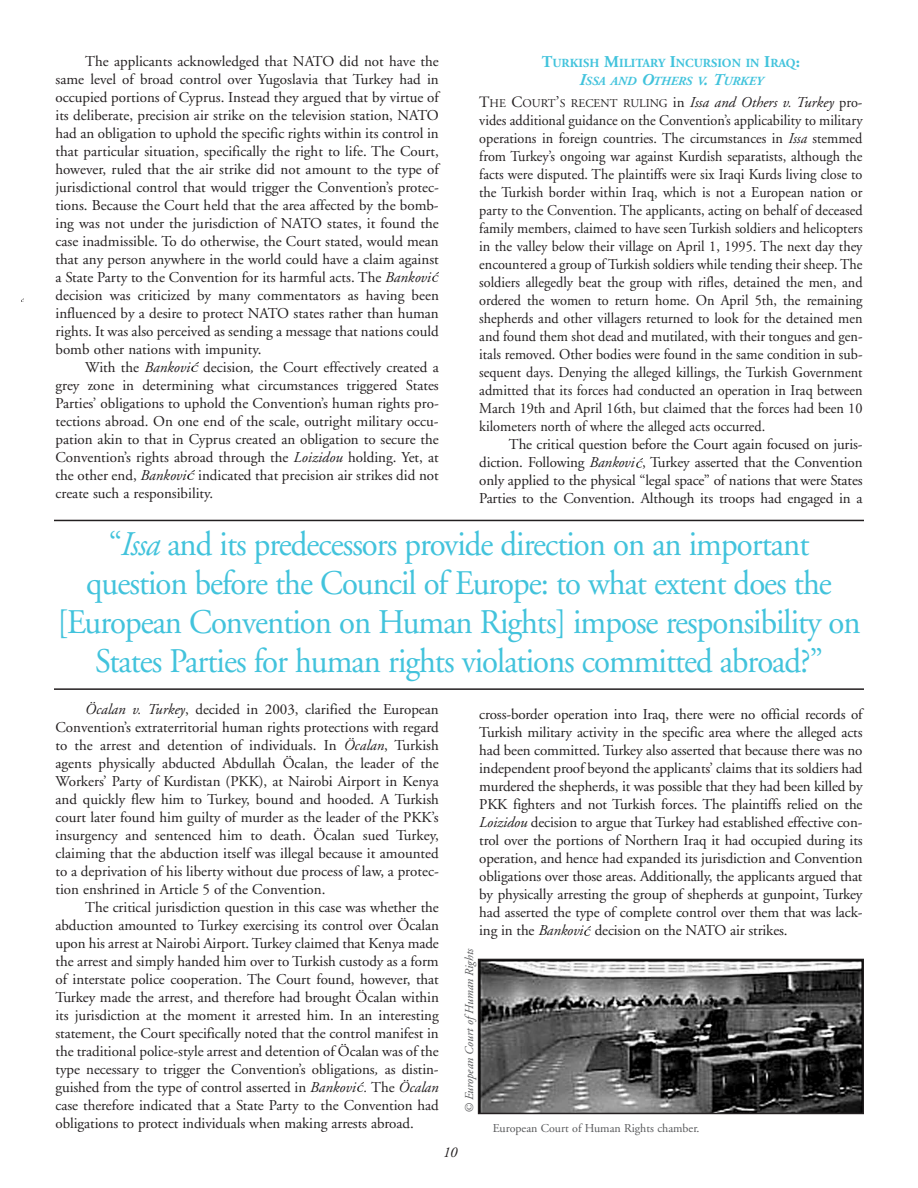
<style>
.page{position:relative;width:918px;height:1188px;background:#fff}
.page>*{position:absolute;margin:0;border:0;box-sizing:border-box;transform-origin:0 0}
.t1{font:34.5px/39px "Adobe Garamond";letter-spacing:-.03em;color:#42c3dc;text-align:center;scale:.95 1}
.t2{font:15px/18px "Adobe Garamond";color:#231f20;text-align:justify}
.t3{font:italic 15px "Adobe Garamond";color:#231f20;scale:.95 1}
.t4{font:700 12.3px/18px "Adobe Garamond";color:#42c3dc;text-align:center}
.t5{font:12px "Adobe Garamond";color:#57585a}
.t6{font:italic 12px "Adobe Garamond";color:#57585a}
.s1{font-style:italic}
.s2{font-size:16.5px}
.s3{font-style:italic;font-size:16.5px}
.s4{font-size:15.75px}
.s5{font-size:11.85px}
</style>
<div class="page">
<svg style="left:585px;top:926px;width:6px;height:9px"></svg>
<svg style="left:636px;top:458px;width:6px;height:9px"></svg>
<svg style="left:358px;top:1082px;width:6px;height:10px"></svg>
<svg style="left:188px;top:470px;width:6px;height:10px"></svg>
<svg style="left:192px;top:362px;width:6px;height:10px"></svg>
<svg style="left:433px;top:272px;width:6px;height:10px"></svg>
<hr style="left:54px;top:520px;width:810px;height:1px;background:#231f20">
<hr style="left:54px;top:688px;width:810px;height:2px;background:#231f20">
<img style="left:481px;top:962px;width:380px;height:149px">
<div style="left:478px;top:959px;width:386px;height:155px;border:2px solid #231f20"></div>
<p class="t2" style="left:56px;top:53px;width:385px;text-align:left;text-indent:30px">The applicants acknowledged that NATO did not have the same level of broad control over Yugoslavia that Turkey had in occupied portions of Cyprus. Instead they argued that by virtue of its deliberate, precision air strike on the television station, NATO had an obligation to uphold the specific rights within its control in that particular situation, specifically the right to life. The Court, however, ruled that the air strike did not amount to the type of jurisdictional control that would trigger the Convention’s protec&shy;tions. Because the Court held that the area affected by the bomb&shy;ing was not under the jurisdiction of NATO states, it found the case inadmissible. To do otherwise, the Court stated, would mean that any person anywhere in the world could have a claim against a State Party to the Convention for its harmful acts. The <span class="s1">Bankovi </span>decision was criticized by many commentators as having been influenced by a desire to protect NATO states rather than human rights. It was also perceived as sending a message that nations could bomb other nations with impunity.</p>
<p class="t2" style="left:55px;top:359px;width:385px;text-indent:30px">With the <span class="s1">Bankovi</span> decision<span class="s1">,</span> the Court effectively created a grey zone in determining what circumstances triggered States Parties’ obligations to uphold the Convention’s human rights pro&shy;tections abroad. On one end of the scale, outright military occu&shy;pation akin to that in Cyprus created an obligation to secure the Convention’s rights abroad through the <span class="s1">Loizidou</span> holding. Yet, at the other end, <span class="s1">Bankovi</span> indicated that precision air strikes did not create such a responsibility.</p>
<p class="t4" style="left:542px;top:55px;width:260px"><span class="s2">T</span>URKISH <span class="s2">M</span>ILITARY <span class="s2">I</span>NCURSION IN <span class="s2">I</span>RAQ<span class="s2">:<br></span><span class="s3">I</span><span class="s1">SSA AND</span> <span class="s3">O</span><span class="s1">THERS V</span><span class="s3">. T</span><span class="s1">URKEY</span></p>
<p class="t2" style="left:479px;top:95px;width:385px"><span class="s4">T</span><span class="s5">HE</span> <span class="s4">C</span><span class="s5">OURT</span><span class="s4">’</span><span class="s5">S RECENT RULING</span> in <span class="s1">Issa and Others v. Turkey</span> pro&shy;vides additional guidance on the Convention’s applicability to military operations in foreign countries. The circumstances in <span class="s1">Issa</span> stemmed from Turkey’s ongoing war against Kurdish separatists, although the facts were disputed. The plaintiffs were six Iraqi Kurds living close to the Turkish border within Iraq, which is not a European nation or party to the Convention. The applicants, acting on behalf of deceased family members, claimed to have seen Turkish soldiers and helicopters in the valley below their village on April 1, 1995. The next day they encountered a group of Turkish soldiers while tending their sheep. The soldiers allegedly beat the group with rifles, detained the men, and ordered the women to return home. On April 5th, the remaining shepherds and other villagers returned to look for the detained men and found them shot dead and mutilated, with their tongues and gen&shy;itals removed. Other bodies were found in the same condition in sub&shy;sequent days. Denying the alleged killings, the Turkish Government admitted that its forces had conducted an operation in Iraq between March 19th and April 16th, but claimed that the forces had been 10 kilometers north of where the alleged acts occurred.</p>
<p class="t2" style="left:479px;top:437px;width:385px;text-indent:30px">The critical question before the Court again focused on juris&shy;diction. Following <span class="s1">Bankovi</span> , Turkey asserted that the Convention only applied to the physical “legal space” of nations that were States Parties to the Convention. Although its troops had engaged in a</p>
<p class="t1" style="left:57px;top:527px;width:847px">“<span class="s1">Issa</span> and its predecessors provide direction on an important question before the Council of Europe: to what extent does the [European Convention on Human Rights] impose responsibility on States Parties for human rights violations committed abroad?”</p>
<p class="t2" style="left:55px;top:701px;width:385px;text-indent:30px"><span class="s1">Öcalan v. Turkey</span>, decided in 2003, clarified the European Convention’s extraterritorial human rights protections with regard to the arrest and detention of individuals. In <span class="s1">Öcalan</span>, Turkish agents physically abducted Abdullah Öcalan, the leader of the Workers’ Party of Kurdistan (PKK), at Nairobi Airport in Kenya and quickly flew him to Turkey, bound and hooded. A Turkish court later found him guilty of murder as the leader of the PKK’s insurgency and sentenced him to death. Öcalan sued Turkey, claiming that the abduction itself was illegal because it amounted to a deprivation of his liberty without due process of law, a protec&shy;tion enshrined in Article 5 of the Convention.</p>
<p class="t2" style="left:55px;top:899px;width:385px;text-indent:30px">The critical jurisdiction question in this case was whether the abduction amounted to Turkey exercising its control over Öcalan upon his arrest at Nairobi Airport. Turkey claimed that Kenya made the arrest and simply handed him over to Turkish custody as a form of interstate police cooperation. The Court found, however, that Turkey made the arrest, and therefore had brought Öcalan within its jurisdiction at the moment it arrested him. In an interesting statement, the Court specifically noted that the control manifest in the traditional police-style arrest and detention of Öcalan was of the type necessary to trigger the Convention’s obligations<span class="s1">,</span> as distin&shy;guished from the type of control asserted in <span class="s1">Bankovi .</span> The <span class="s1">Öcalan </span>case therefore indicated that a State Party to the Convention had obligations to protect individuals when making arrests abroad.</p>
<p class="t2" style="left:479px;top:707px;width:385px">cross-border operation into Iraq, there were no official records of Turkish military activity in the specific area where the alleged acts had been committed. Turkey also asserted that because there was no independent proof beyond the applicants’ claims that its soldiers had murdered the shepherds, it was possible that they had been killed by PKK fighters and not Turkish forces. The plaintiffs relied on the <span class="s1">Loizidou</span> decision to argue that Turkey had established effective con&shy;trol over the portions of Northern Iraq it had occupied during its operation, and hence had expanded its jurisdiction and Convention obligations over those areas. Additionally, the applicants argued that by physically arresting the group of shepherds at gunpoint, Turkey had asserted the type of complete control over them that was lack&shy;ing in the <span class="s1">Bankovi</span> decision on the NATO air strikes.</p>
<p class="t6" style="left:465px;top:1113px;width:166px;rotate:-90deg">© European Court ofHuman Rights</p>
<p class="t5" style="left:493px;top:1124px;width:208px">European Court of Human Rights chamber.</p>
<p class="t3" style="left:443px;top:1146px;width:16px">10</p>
</div>
